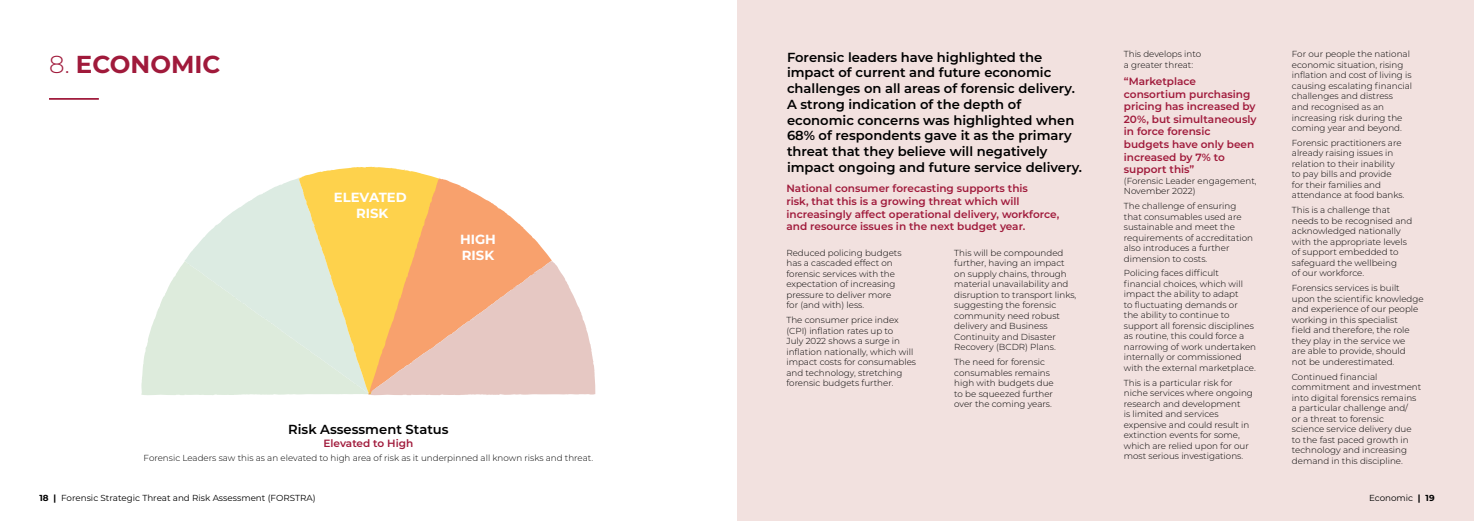
<style>
.page{position:relative;width:1474px;height:521px;background:#fff}
.page>*{position:absolute;margin:0;border:0;box-sizing:border-box;transform-origin:0 0}
.t1{font:700 24.5px "Montserrat";color:#a01a3b}
.Intro_bold{font:700 13.21px/15.9px "Montserrat";color:#fff;text-align:center}
.Intro_bold-2{font:600 13.12px/15.8px "Montserrat";color:#000}
.Subtitle{font:600 10.5px/12.6px "Montserrat";color:#a01a3b}
.Intro_bold-3{font:600 10.5px "Montserrat";color:#a01a3b}
.Body{font:300 8.75px/10.5px "Montserrat";color:#000}
.Intro_bold-4{font:300 8.75px "Montserrat";color:#000}
.t2{font:8.75px "Montserrat";color:#000}
.Subtitle-2{font:300 8.75px/10.5px "Montserrat";color:#000}
.s1{font-weight:300}
.s2{font-weight:700}
</style>
<div class="page">
<svg style="left:185px;top:178px;width:113px;height:82px;fill:#dcebe2"></svg>
<svg style="left:298px;top:167px;width:142px;height:93px;background:#f8d970"></svg>
<svg style="left:369px;top:178px;width:183px;height:82px"></svg>
<svg style="left:552px;top:261px;width:44px;height:134px;fill:#e6c8c3"></svg>
<svg style="left:141px;top:260px;width:411px;height:135px;background:#e8d4b6"></svg>
<hr style="left:49px;top:98px;width:50px;height:2px;background:#a01a3b">
<div style="left:737px;top:0;width:736px;height:521px;background:#f2e1df"></div>
<p class="t1" style="left:49px;top:46px;width:173px"><span class="s1">8.</span> ECONOMIC</p>
<p class="Intro_bold" style="left:334px;top:189px;width:74px">ELEVATED<br>RISK</p>
<p class="Intro_bold" style="left:460px;top:231px;width:37px;text-align:left">HIGH<br>RISK</p>
<p class="Intro_bold-2" style="left:288px;top:421px;width:162px">Risk Assessment Status</p>
<p class="Intro_bold-3" style="left:323px;top:435px;width:91px">Elevated to High</p>
<p class="Intro_bold-4" style="left:144px;top:452px;width:451px">Forensic Leaders saw this as an elevated to high area of risk as it underpinned all known risks and threat.</p>
<p class="t2" style="left:39px;top:492px;width:278px"><span class="s2">18 |</span> Forensic Strategic Threat and Risk Assessment (FORSTRA)</p>
<p class="Intro_bold-2" style="left:787px;top:49px;width:296px">Forensic leaders have highlighted the impact of current and future economic challenges on all areas of forensic delivery.<br>A strong indication of the depth of economic concerns was highlighted when 68% of respondents gave it as the primary threat that they believe will negatively impact ongoing and future service delivery.</p>
<p class="Subtitle" style="left:786px;top:182px;width:274px">National consumer forecasting supports this<br>risk, that this is a growing threat which will increasingly affect operational delivery, workforce, and resource issues in the next budget year.</p>
<p class="Body" style="left:786px;top:247px;width:117px">Reduced policing budgets has a cascaded effect on forensic services with the expectation of increasing pressure to deliver more for (and with) less.</p>
<p class="Body" style="left:786px;top:314px;width:131px">The consumer price index (CPI) inflation rates up to<br>July 2022 shows a surge in inflation nationally, which will impact costs for consumables and technology, stretching forensic budgets further.</p>
<p class="Body" style="left:954px;top:247px;width:123px">This will be compounded further, having an impact on supply chains, through material unavailability and disruption to transport links, suggesting the forensic community need robust delivery and Business<br>Continuity and Disaster<br>Recovery (BCDR) Plans.</p>
<p class="Body" style="left:954px;top:356px;width:101px">The need for forensic consumables remains high with budgets due to be squeezed further over the coming years.</p>
<p class="Body" style="left:1123px;top:49px;width:79px">This develops into a greater threat:</p>
<p class="Subtitle" style="left:1123px;top:74px;width:134px">“Marketplace consortium purchasing pricing has increased by<br>20%, but simultaneously in force forensic budgets have only been increased by 7% to support this”</p>
<p class="Subtitle-2" style="left:1123px;top:175px;width:134px">(Forensic Leader engagement,<br>November 2022)</p>
<p class="Body" style="left:1123px;top:200px;width:131px">The challenge of ensuring that consumables used are sustainable and meet the requirements of accreditation also introduces a further dimension to costs.</p>
<p class="Body" style="left:1123px;top:268px;width:134px">Policing faces difficult financial choices, which will impact the ability to adapt<br>to fluctuating demands or<br>the ability to continue to support all forensic disciplines as routine, this could force a narrowing of work undertaken internally or commissioned with the external marketplace.</p>
<p class="Body" style="left:1123px;top:377px;width:130px">This is a particular risk for niche services where ongoing research and development<br>is limited and services expensive and could result in extinction events for some, which are relied upon for our most serious investigations.</p>
<p class="Body" style="left:1291px;top:49px;width:122px">For our people the national economic situation, rising inflation and cost of living is causing escalating financial challenges and distress<br>and recognised as an increasing risk during the coming year and beyond.</p>
<p class="Body" style="left:1291px;top:137px;width:114px">Forensic practitioners are already raising issues in relation to their inability to pay bills and provide for their families and attendance at food banks.</p>
<p class="Body" style="left:1291px;top:205px;width:122px">This is a challenge that needs to be recognised and acknowledged nationally with the appropriate levels of support embedded to safeguard the wellbeing<br>of our workforce.</p>
<p class="Body" style="left:1291px;top:282px;width:133px">Forensics services is built upon the scientific knowledge and experience of our people working in this specialist<br>field and therefore, the role they play in the service we<br>are able to provide, should<br>not be underestimated.</p>
<p class="Body" style="left:1291px;top:371px;width:131px">Continued financial commitment and investment into digital forensics remains a particular challenge and/<br>or a threat to forensic<br>science service delivery due to the fast paced growth in technology and increasing demand in this discipline.</p>
<p class="t2" style="left:1368px;top:491px;width:67px">Economic <span class="s2">| 19</span></p>
</div>
